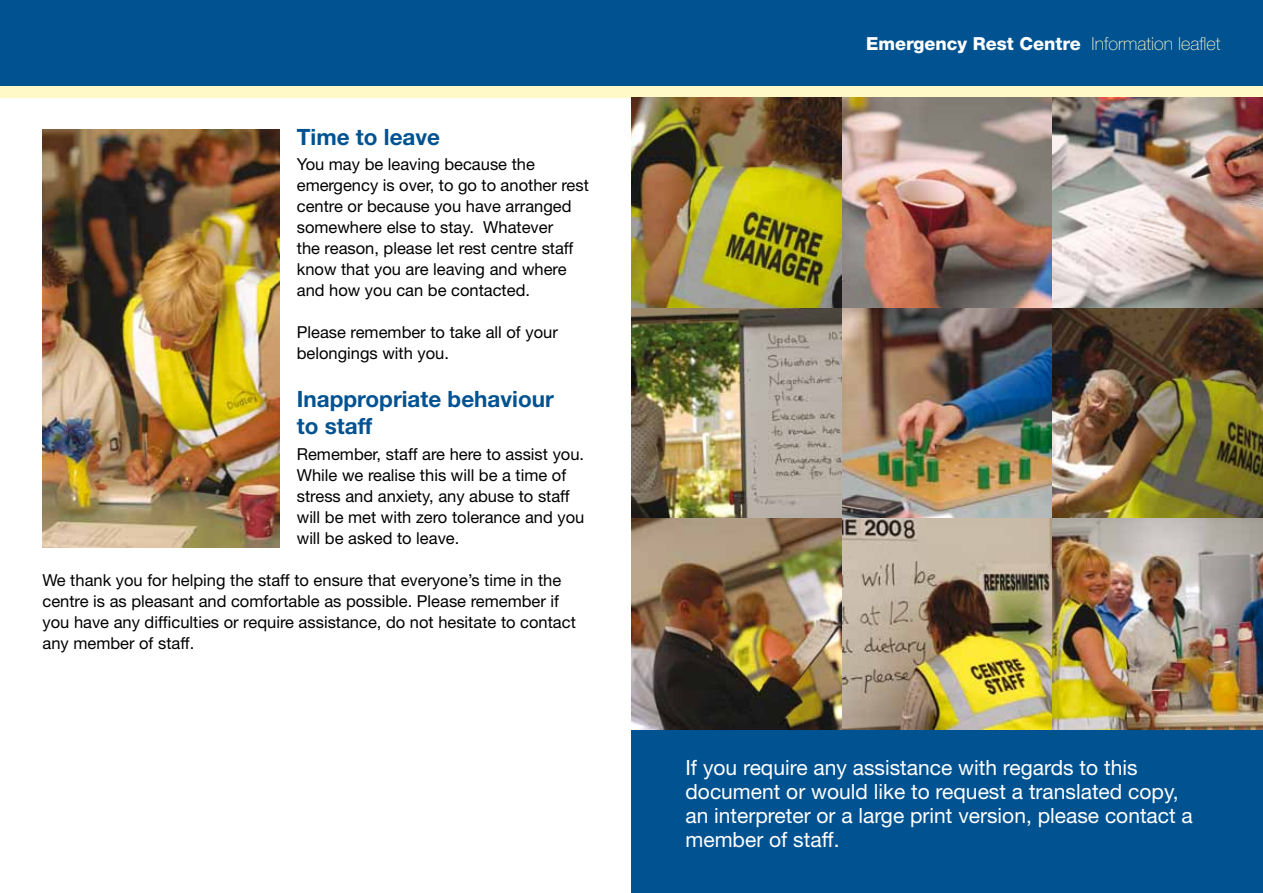
<style>
.page{position:relative;width:1263px;height:893px;background:#fff}
.page>*{position:absolute;margin:0;border:0;box-sizing:border-box;transform-origin:0 0}
.t1{font:700 22.5px/27px "Helvetica Neue";color:#005291}
.t2{font:21px/24px "Helvetica Neue";color:#fff}
.t3{font:800 18px "Helvetica Neue";color:#fff}
.t4{font:16.5px/21px "Helvetica Neue";color:#000}
.s1{font-weight:100;color:#fff9c7}
</style>
<div class="page">
<div style="left:631px;top:702px;width:632px;height:191px;background:#005291"></div>
<div style="left:0;top:0;width:631px;height:98px;background:#fff9c7"></div>
<div style="left:0;top:0;width:631px;height:85px;background:#005291"></div>
<div style="left:631px;top:0;width:632px;height:98px;background:#fff9c7"></div>
<div style="left:631px;top:0;width:632px;height:85px;background:#005291"></div>
<img style="left:43px;top:130px;width:237px;height:417px">
<img style="left:631px;top:98px;width:632px;height:421px">
<img style="left:631px;top:519px;width:211px;height:210px">
<img style="left:842px;top:98px;width:210px;height:210px">
<img style="left:842px;top:519px;width:210px;height:210px">
<img style="left:1052px;top:519px;width:211px;height:210px">
<h1 class="t1" style="left:297px;top:123px;width:145px">Time to leave</h1>
<p class="t4" style="left:297px;top:154px;width:294px">You may be leaving because the emergency is over, to go to another rest centre or because you have arranged somewhere else to stay. Whatever<br>the reason, please let rest centre staff know that you are leaving and where and how you can be contacted.</p>
<p class="t4" style="left:297px;top:322px;width:262px">Please remember to take all of your belongings with you.</p>
<h1 class="t1" style="left:297px;top:385px;width:259px">Inappropriate behaviour to staff</h1>
<p class="t4" style="left:297px;top:443px;width:289px">Remember, staff are here to assist you.<br>While we realise this will be a time of stress and anxiety, any abuse to staff will be met with zero tolerance and you will be asked to leave.</p>
<p class="t4" style="left:43px;top:569px;width:535px">We thank you for helping the staff to ensure that everyone’s time in the centre is as pleasant and comfortable as possible. Please remember if you have any difficulties or require assistance, do not hesitate to contact any member of staff.</p>
<p class="t3" style="left:866px;top:33px;width:356px">Emergency Rest Centre <span class="s1">Information leaflet</span></p>
<p class="t2" style="left:685px;top:755px;width:509px">If you require any assistance with regards to this document or would like to request a translated copy, an interpreter or a large print version, please contact a member of staff.</p>
</div>
